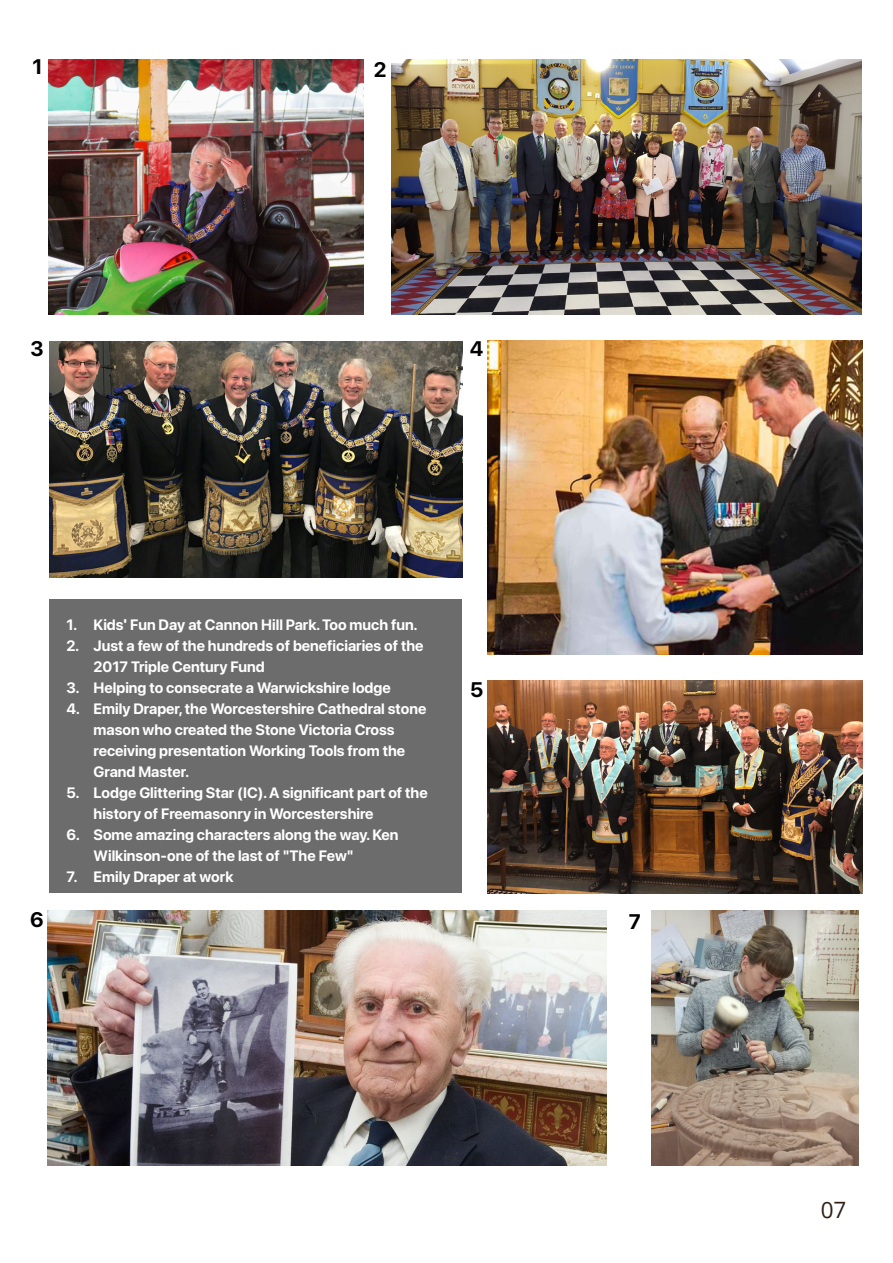
<style>
.page{position:relative;width:893px;height:1263px;background:#fff}
.page>*{position:absolute;margin:0;border:0;box-sizing:border-box;transform-origin:0 0}
.t1{font:22.5px "Open Sans";color:#2e2014}
.t2{font:700 21px "SF Pro Display";color:#000}
.t3{font:700 15px/21px "SF Pro Display";color:#fff}
.s1{font-family:"Arial"}
</style>
<div class="page">
<img style="left:652px;top:910px;width:207px;height:255px">
<img style="left:47px;top:910px;width:560px;height:255px">
<img style="left:488px;top:680px;width:374px;height:213px">
<img style="left:488px;top:340px;width:374px;height:315px">
<img style="left:49px;top:341px;width:414px;height:236px">
<img style="left:391px;top:60px;width:471px;height:255px">
<img style="left:48px;top:60px;width:315px;height:255px">
<div style="left:50px;top:600px;width:412px;height:293px;background:#6c6c6c"></div>
<h2 class="t2" style="left:32px;top:54px;width:12px">1</h2>
<h2 class="t2" style="left:374px;top:57px;width:14px">2</h2>
<h2 class="t2" style="left:30px;top:336px;width:15px">3</h2>
<h2 class="t2" style="left:470px;top:336px;width:15px">4</h2>
<p class="t3" style="left:67px;top:614px;width:352px">1. Kids<span class="s1">'</span> Fun Day at Cannon Hill Park. Too much fun.</p>
<p class="t3" style="left:67px;top:635px;width:359px">2. Just a few of the hundreds of beneficiaries of the</p>
<p class="t3" style="left:94px;top:656px;width:173px">2017 Triple Century Fund</p>
<p class="t3" style="left:67px;top:677px;width:326px">3. Helping to consecrate a Warwickshire lodge</p>
<p class="t3" style="left:94px;top:698px;width:334px;text-indent:-27px">4. Emily Draper, the Worcestershire Cathedral stone mason who created the Stone Victoria Cross receiving presentation Working Tools from the Grand Master.</p>
<p class="t3" style="left:94px;top:782px;width:336px;text-indent:-27px">5. Lodge Glittering Star (IC). A significant part of the history of Freemasonry in Worcestershire</p>
<p class="t3" style="left:94px;top:824px;width:306px;text-indent:-27px">6. Some amazing characters along the way. Ken<br>Wilkinson-one of the last of "The Few"</p>
<p class="t3" style="left:67px;top:866px;width:168px">7. Emily Draper at work</p>
<h2 class="t2" style="left:470px;top:677px;width:15px">5</h2>
<h2 class="t2" style="left:30px;top:907px;width:15px">6</h2>
<h2 class="t2" style="left:629px;top:908px;width:14px">7</h2>
<h1 class="t1" style="left:821px;top:1201px;width:27px">07</h1>
</div>
